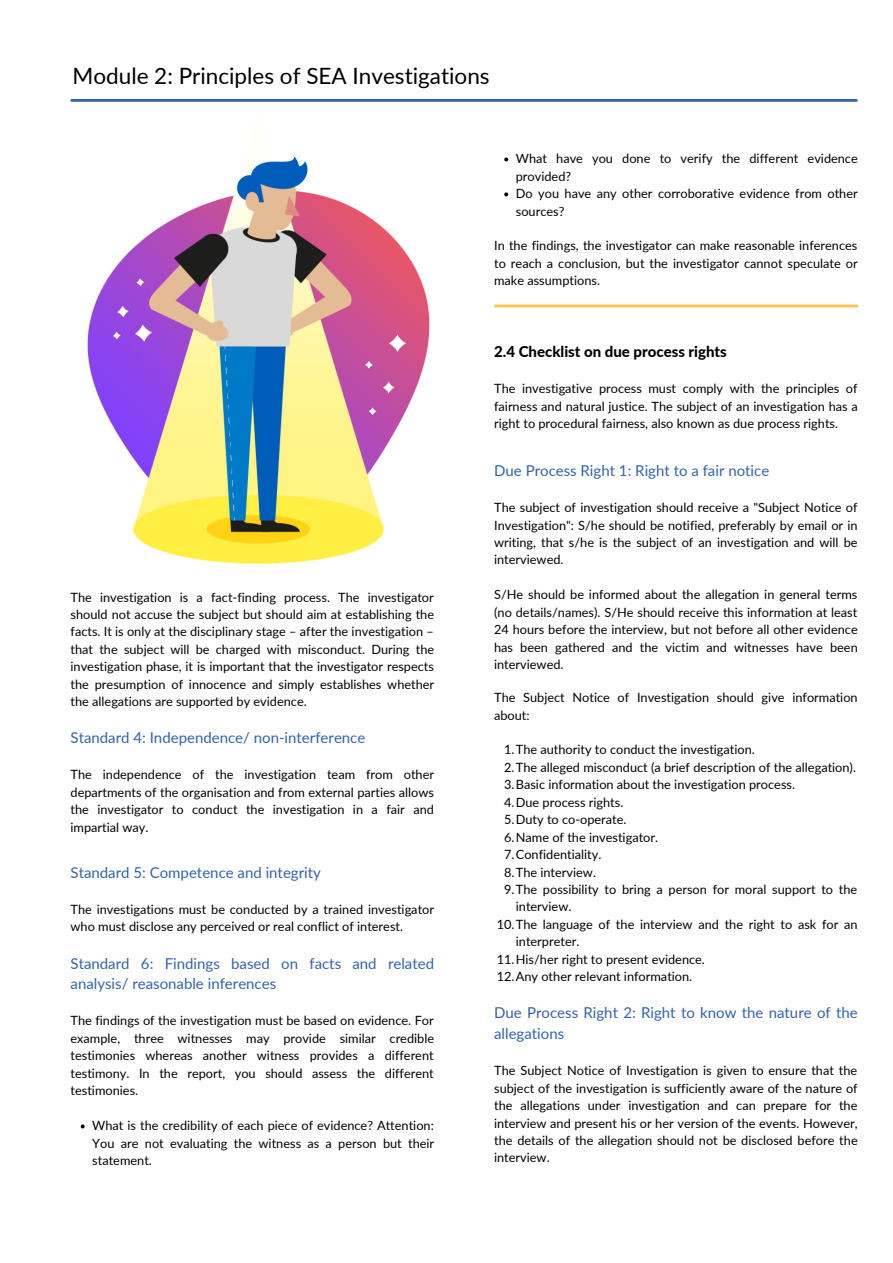
<style>
.page{position:relative;width:893px;height:1263px;background:#fff}
.page>*{position:absolute;margin:0;border:0;box-sizing:border-box;transform-origin:0 0}
.t1{font:22.5px "Lato";color:#000}
.t2{font:15px/20.9px "Lato";color:#3262ac}
.t3{font:800 15px "Lato";color:#000}
.t4{font:12.75px/17.5px "Lato";color:#000;text-align:justify}
</style>
<div class="page">
<img style="left:71px;top:100px;width:359px;height:464px">
<hr style="left:72px;top:99px;width:784px;height:3px;background:#3262ac">
<svg style="left:81px;top:1124px;width:4px;height:4px"></svg>
<svg style="left:504px;top:158px;width:4px;height:3px"></svg>
<svg style="left:504px;top:192px;width:4px;height:4px"></svg>
<hr style="left:495px;top:305px;width:362px;height:2px;background:#f9c350">
<h1 class="t1" style="left:72px;top:62px;width:419px">Module 2: Principles of SEA Investigations</h1>
<p class="t4" style="left:71px;top:588px;width:365px">The investigation is a fact-finding process. The investigator should not accuse the subject but should aim at establishing the facts. It is only at the disciplinary stage – after the investigation – that the subject will be charged with misconduct. During the investigation phase, it is important that the investigator respects the presumption of innocence and simply establishes whether the allegations are supported by evidence.</p>
<p class="t2" style="left:71px;top:727px;width:296px">Standard 4: Independence/ non-interference</p>
<p class="t4" style="left:71px;top:766px;width:365px">The independence of the investigation team from other departments of the organisation and from external parties allows the investigator to conduct the investigation in a fair and impartial way.</p>
<p class="t2" style="left:71px;top:862px;width:252px">Standard 5: Competence and integrity</p>
<p class="t4" style="left:71px;top:900px;width:365px">The investigations must be conducted by a trained investigator who must disclose any perceived or real conflict of interest.</p>
<p class="t2" style="left:71px;top:952px;width:365px">Standard 6: Findings based on facts and related analysis/ reasonable inferences</p>
<p class="t4" style="left:71px;top:1012px;width:365px">The findings of the investigation must be based on evidence. For example, three witnesses may provide similar credible testimonies whereas another witness provides a different testimony. In the report, you should assess the different testimonies.</p>
<p class="t4" style="left:92px;top:1116px;width:343px">What is the credibility of each piece of evidence? Attention:<br>You are not evaluating the witness as a person but their statement.</p>
<p class="t4" style="left:516px;top:149px;width:343px;text-align:left">What have you done to verify the different evidence provided?<br>Do you have any other corroborative evidence from other sources?</p>
<p class="t4" style="left:494px;top:237px;width:365px">In the findings, the investigator can make reasonable inferences to reach a conclusion, but the investigator cannot speculate or make assumptions.</p>
<p class="t3" style="left:494px;top:342px;width:234px">2.4 Checklist on due process rights</p>
<p class="t4" style="left:494px;top:380px;width:365px">The investigative process must comply with the principles of fairness and natural justice. The subject of an investigation has a right to procedural fairness, also known as due process rights.</p>
<p class="t2" style="left:494px;top:460px;width:277px">Due Process Right 1: Right to a fair notice</p>
<p class="t4" style="left:494px;top:498px;width:365px">The subject of investigation should receive a "Subject Notice of Investigation": S/he should be notified, preferably by email or in writing, that s/he is the subject of an investigation and will be interviewed.</p>
<p class="t4" style="left:494px;top:586px;width:365px">S/He should be informed about the allegation in general terms (no details/names). S/He should receive this information at least 24 hours before the interview, but not before all other evidence has been gathered and the victim and witnesses have been interviewed.</p>
<p class="t4" style="left:494px;top:688px;width:365px">The Subject Notice of Investigation should give information about:</p>
<p class="t4" style="left:504px;top:741px;width:252px">1.The authority to conduct the investigation.</p>
<p class="t4" style="left:504px;top:758px;width:353px">2.The alleged misconduct (a brief description of the allegation).</p>
<p class="t4" style="left:504px;top:776px;width:292px">3.Basic information about the investigation process.</p>
<p class="t4" style="left:504px;top:793px;width:121px">4.Due process rights.</p>
<p class="t4" style="left:504px;top:810px;width:124px">5.Duty to co-operate.</p>
<p class="t4" style="left:504px;top:828px;width:155px">6.Name of the investigator.</p>
<p class="t4" style="left:504px;top:845px;width:99px">7.Confidentiality.</p>
<p class="t4" style="left:504px;top:863px;width:93px">8.The interview.</p>
<p class="t4" style="left:504px;top:880px;width:355px">9.The possibility to bring a person for moral support to the</p>
<p class="t4" style="left:516px;top:898px;width:57px">interview.</p>
<p class="t4" style="left:497px;top:915px;width:362px">10.The language of the interview and the right to ask for an</p>
<p class="t4" style="left:516px;top:933px;width:65px">interpreter.</p>
<p class="t4" style="left:497px;top:950px;width:210px">11.His/her right to present evidence.</p>
<p class="t4" style="left:497px;top:967px;width:197px">12.Any other relevant information.</p>
<p class="t2" style="left:494px;top:1002px;width:365px">Due Process Right 2: Right to know the nature of the allegations</p>
<p class="t4" style="left:494px;top:1061px;width:365px">The Subject Notice of Investigation is given to ensure that the subject of the investigation is sufficiently aware of the nature of the allegations under investigation and can prepare for the interview and present his or her version of the events. However, the details of the allegation should not be disclosed before the interview.</p>
</div>
